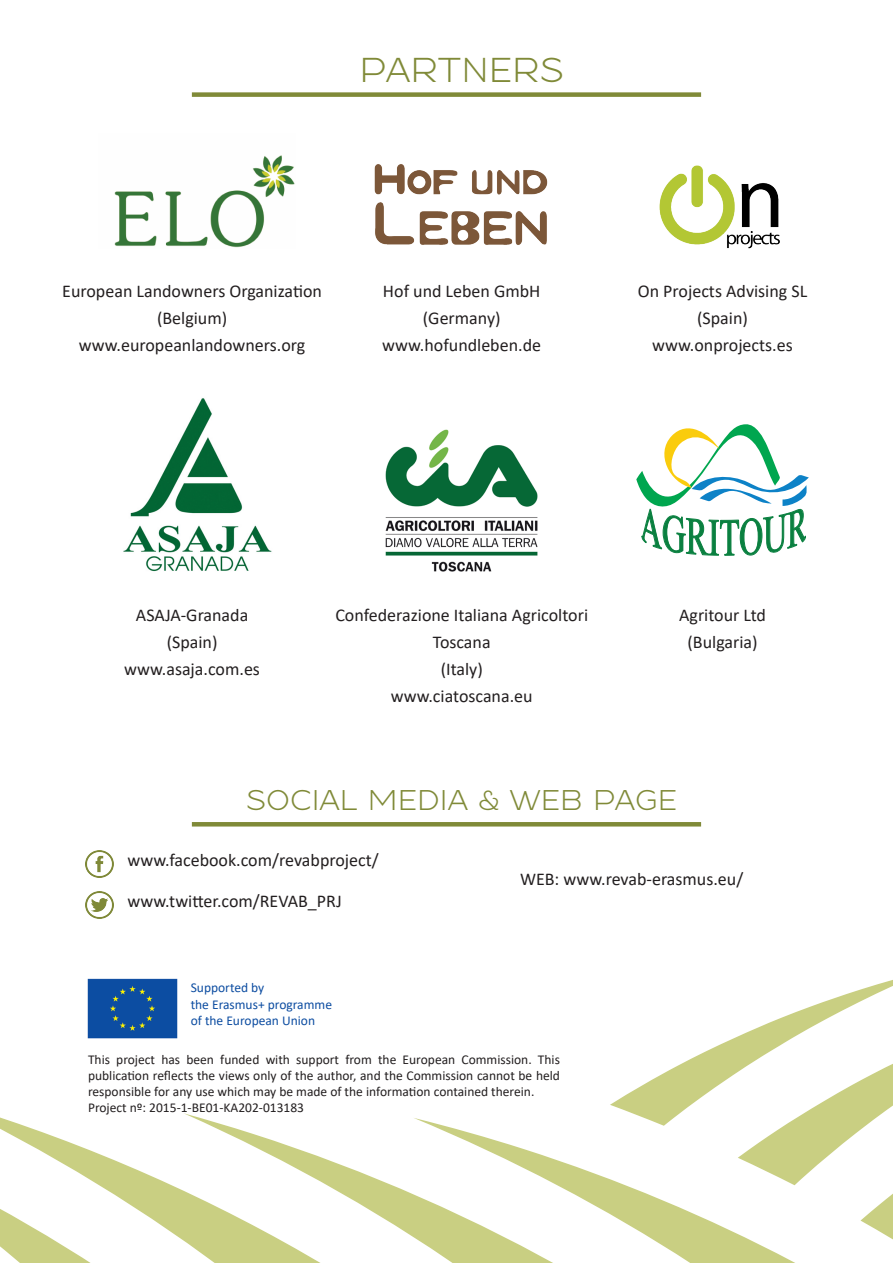
<style>
.page{position:relative;width:893px;height:1263px;background:#fff}
.page>*{position:absolute;margin:0;border:0;box-sizing:border-box;transform-origin:0 0}
.t1{font:34.5px "Resamitz";color:#808a38}
.t2{font:28.5px "Resamitz";color:#808a38}
.t3{font:18px/27px "Calibri";color:#231f20;text-align:center}
.t4{font:13.5px/16.2px "Calibri";color:#231f20;text-align:justify}
.t5{font:13.5px "Calibri";color:#0d4da1}
</style>
<div class="page">
<svg style="left:619px;top:980px;width:274px;height:138px"></svg>
<svg style="left:0;top:1099px;width:646px;height:164px"></svg>
<svg style="left:183px;top:1113px;width:674px;height:150px"></svg>
<svg style="left:413px;top:1118px;width:480px;height:145px"></svg>
<div style="left:192px;top:92px;width:509px;height:5px;background:#808a38"></div>
<hr style="left:192px;top:822px;width:509px;height:4px;background:#808a38">
<img style="left:87px;top:978px;width:91px;height:61px">
<img style="left:114px;top:155px;width:181px;height:93px">
<img style="left:374px;top:164px;width:174px;height:81px">
<img style="left:659px;top:165px;width:121px;height:84px">
<img style="left:123px;top:398px;width:149px;height:174px">
<img style="left:385px;top:429px;width:153px;height:143px">
<svg style="left:636px;top:424px;width:173px;height:132px"></svg>
<img style="left:86px;top:850px;width:27px;height:27px">
<img style="left:86px;top:891px;width:27px;height:28px">
<p class="t1" style="left:359px;top:50px;width:206px">PARTNERS</p>
<p class="t3" style="left:62px;top:277px;width:261px">European Landowners Organization</p>
<p class="t3" style="left:157px;top:304px;width:72px">(Belgium)</p>
<p class="t3" style="left:79px;top:331px;width:228px">www.europeanlandowners.org</p>
<p class="t3" style="left:383px;top:277px;width:159px">Hof und Leben GmbH</p>
<p class="t3" style="left:423px;top:304px;width:79px">(Germany)</p>
<p class="t3" style="left:382px;top:331px;width:160px">www.hofundleben.de</p>
<p class="t3" style="left:638px;top:277px;width:171px">On Projects Advising SL</p>
<p class="t3" style="left:697px;top:304px;width:52px">(Spain)</p>
<p class="t3" style="left:652px;top:331px;width:142px">www.onprojects.es</p>
<p class="t3" style="left:136px;top:601px;width:114px">ASAJA-Granada</p>
<p class="t3" style="left:167px;top:628px;width:52px">(Spain)</p>
<p class="t3" style="left:124px;top:655px;width:137px">www.asaja.com.es</p>
<p class="t3" style="left:335px;top:601px;width:254px">Confederazione Italiana Agricoltori<br>Toscana</p>
<p class="t3" style="left:441px;top:655px;width:44px">(Italy)</p>
<p class="t3" style="left:391px;top:682px;width:143px">www.ciatoscana.eu</p>
<p class="t3" style="left:679px;top:601px;width:88px">Agritour Ltd</p>
<p class="t3" style="left:687px;top:628px;width:72px">(Bulgaria)</p>
<p class="t2" style="left:246px;top:784px;width:433px">SOCIAL MEDIA &amp; WEB PAGE</p>
<p class="t3" style="left:128px;top:846px;width:253px">www.facebook.com/revabproject/</p>
<p class="t3" style="left:128px;top:887px;width:216px">www.twitter.com/REVAB_PRJ</p>
<p class="t5" style="left:191px;top:978px;width:75px">Supported by</p>
<p class="t5" style="left:191px;top:995px;width:143px">the Erasmus+ programme</p>
<p class="t5" style="left:191px;top:1011px;width:126px">of the European Union</p>
<p class="t3" style="left:520px;top:865px;width:225px">WEB: www.revab-erasmus.eu/</p>
<p class="t4" style="left:88px;top:1051px;width:473px">This project has been funded with support from the European Commission. This publication reflects the views only of the author, and the Commission cannot be held responsible for any use which may be made of the information contained therein.</p>
<p class="t4" style="left:88px;top:1099px;width:218px">Project nº: 2015-1-BE01-KA202-013183</p>
</div>
